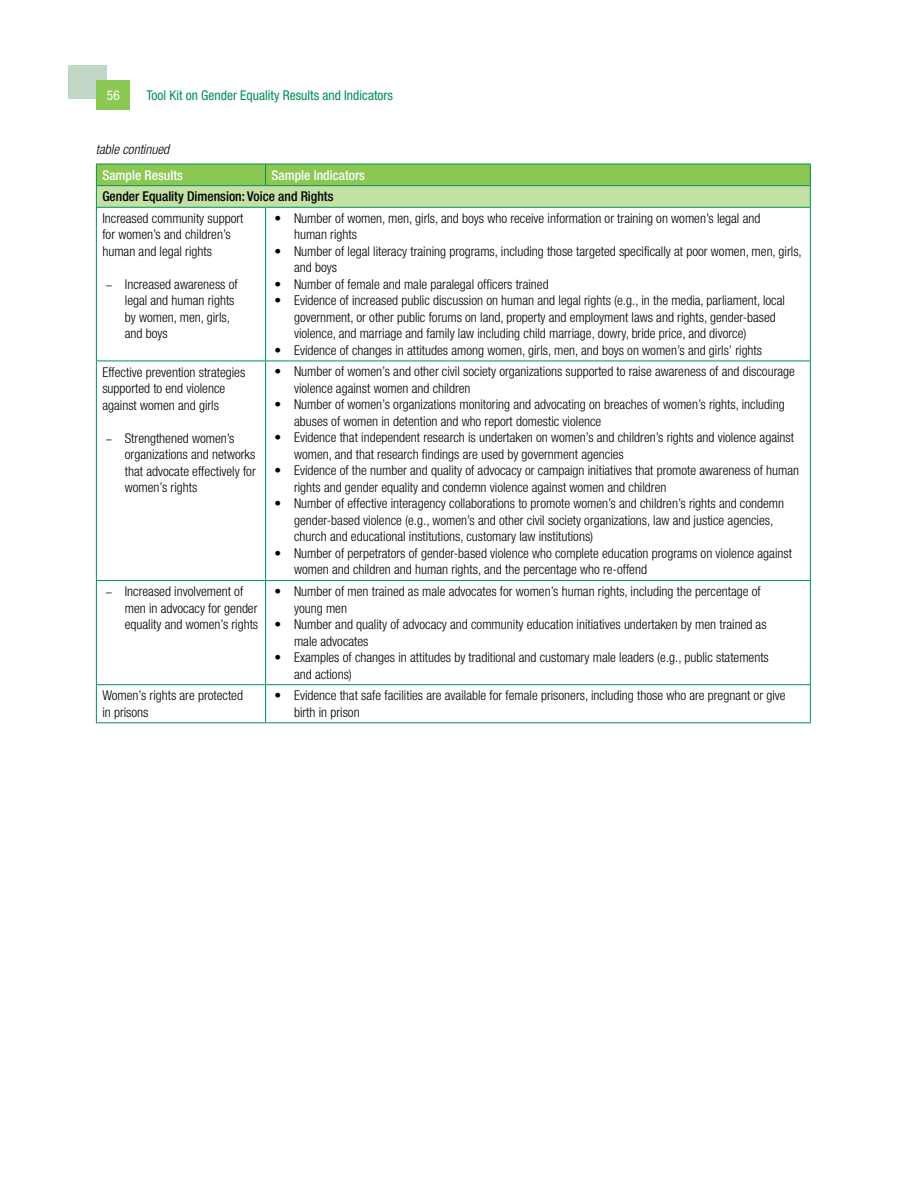
<style>
.page{position:relative;width:918px;height:1188px;background:#fff}
.page>*{position:absolute;margin:0;border:0;box-sizing:border-box;transform-origin:0 0}
.t1{font:300 condensed 13.5px/16.5px "Helvetica Neue LT Std";color:#000}
.t2{font:condensed 13.5px "Helvetica Neue LT Std";color:#00904f}
.t3{font:500 condensed 13.5px "Helvetica Neue LT Std";color:#000}
.t4{font:500 condensed 13.5px "Helvetica Neue LT Std";color:#fff}
.t5{font:italic 300 condensed 13.5px "Helvetica Neue LT Std";color:#000}
.t6{font:condensed 13.5px "Helvetica Neue LT Std";color:#fff}
.s1{color:#fff}
.s2{font-family:"Minion Pro";font-weight:400;font-stretch:normal}
</style>
<div class="page">
<div style="left:69px;top:65px;width:38px;height:33px;background:#c2d7c5"></div>
<div style="left:96px;top:81px;width:34px;height:29px;background:#8bc753"></div>
<hr style="left:96px;top:208px;width:1px;height:153px;background:#00904f">
<hr style="left:265px;top:208px;width:1px;height:153px;background:#00904f">
<hr style="left:810px;top:208px;width:1px;height:153px;background:#00904f">
<hr style="left:96px;top:361px;width:170px;height:1px;background:#00904f">
<hr style="left:96px;top:361px;width:1px;height:219px;background:#00904f">
<hr style="left:266px;top:361px;width:545px;height:1px;background:#00904f">
<hr style="left:265px;top:361px;width:1px;height:219px;background:#00904f">
<hr style="left:810px;top:361px;width:1px;height:219px;background:#00904f">
<hr style="left:96px;top:580px;width:170px;height:1px;background:#00904f">
<hr style="left:96px;top:581px;width:1px;height:103px;background:#00904f">
<hr style="left:266px;top:580px;width:545px;height:1px;background:#00904f">
<hr style="left:265px;top:581px;width:1px;height:103px;background:#00904f">
<hr style="left:810px;top:581px;width:1px;height:103px;background:#00904f">
<svg style="left:96px;top:164px;width:715px;height:43px;background:#9fd07a"></svg>
<hr style="left:96px;top:207px;width:170px;height:1px;background:#00904f">
<hr style="left:266px;top:207px;width:545px;height:1px;background:#00904f">
<hr style="left:96px;top:684px;width:170px;height:1px;background:#00904f">
<hr style="left:96px;top:685px;width:1px;height:37px;background:#00904f">
<hr style="left:266px;top:684px;width:545px;height:1px;background:#00904f">
<hr style="left:265px;top:685px;width:1px;height:37px;background:#00904f">
<hr style="left:810px;top:685px;width:1px;height:37px;background:#00904f">
<hr style="left:96px;top:722px;width:170px;height:1px;background:#00904f">
<hr style="left:266px;top:722px;width:545px;height:1px;background:#00904f">
<p class="t6" style="left:107px;top:88px;width:14px">56</p>
<p class="t2" style="left:146px;top:88px;width:275px">Tool Kit on Gender Equality Results and Indicators <span class="s1">56</span></p>
<p class="t5" style="left:96px;top:141px;width:75px">table continued</p>
<p class="t4" style="left:102px;top:167px;width:82px">Sample Results</p>
<p class="t4" style="left:272px;top:167px;width:95px">Sample Indicators</p>
<p class="t3" style="left:102px;top:188px;width:233px">Gender Equality Dimension: Voice and Rights</p>
<p class="t1" style="left:102px;top:210px;width:143px">Increased community support for women’s and children’s human and legal rights</p>
<p class="t1" style="left:125px;top:276px;width:114px;text-indent:-19px"><span class="s2">–</span> Increased awareness of legal and human rights by women, men, girls, and boys</p>
<p class="t1" style="left:294px;top:210px;width:468px;text-indent:-19px">• Number of women, men, girls, and boys who receive information or training on women’s legal and human rights</p>
<p class="t1" style="left:294px;top:243px;width:509px;text-indent:-19px">• Number of legal literacy training programs, including those targeted specifically at poor women, men, girls, and boys</p>
<p class="t1" style="left:275px;top:276px;width:276px">• Number of female and male paralegal officers trained</p>
<p class="t1" style="left:294px;top:292px;width:492px;text-indent:-19px">• Evidence of increased public discussion on human and legal rights (e.g., in the media, parliament, local government, or other public forums on land, property and employment laws and rights, gender-based violence, and marriage and family law including child marriage, dowry, bride price, and divorce)</p>
<p class="t1" style="left:275px;top:342px;width:489px">• Evidence of changes in attitudes among women, girls, men, and boys on women’s and girls’ rights</p>
<p class="t1" style="left:102px;top:363px;width:144px">Effective prevention strategies supported to end violence against women and girls</p>
<p class="t1" style="left:125px;top:429px;width:132px;text-indent:-19px"><span class="s2">–</span> Strengthened women’s organizations and networks that advocate effectively for women’s rights</p>
<p class="t1" style="left:294px;top:363px;width:502px;text-indent:-19px">• Number of women’s and other civil society organizations supported to raise awareness of and discourage violence against women and children</p>
<p class="t1" style="left:294px;top:396px;width:492px;text-indent:-19px">• Number of women’s organizations monitoring and advocating on breaches of women’s rights, including abuses of women in detention and who report domestic violence</p>
<p class="t1" style="left:294px;top:429px;width:502px;text-indent:-19px">• Evidence that independent research is undertaken on women’s and children’s rights and violence against women, and that research findings are used by government agencies</p>
<p class="t1" style="left:294px;top:462px;width:507px;text-indent:-19px">• Evidence of the number and quality of advocacy or campaign initiatives that promote awareness of human rights and gender equality and condemn violence against women and children</p>
<p class="t1" style="left:294px;top:495px;width:492px;text-indent:-19px">• Number of effective interagency collaborations to promote women’s and children’s rights and condemn gender-based violence (e.g., women’s and other civil society organizations, law and justice agencies, church and educational institutions, customary law institutions)</p>
<p class="t1" style="left:294px;top:545px;width:499px;text-indent:-19px">• Number of perpetrators of gender-based violence who complete education programs on violence against women and children and human rights, and the percentage who re-offend</p>
<p class="t1" style="left:125px;top:583px;width:135px;text-indent:-19px"><span class="s2">–</span> Increased involvement of men in advocacy for gender equality and women’s rights</p>
<p class="t1" style="left:294px;top:583px;width:468px;text-indent:-19px">• Number of men trained as male advocates for women’s human rights, including the percentage of young men</p>
<p class="t1" style="left:294px;top:616px;width:474px;text-indent:-19px">• Number and quality of advocacy and community education initiatives undertaken by men trained as male advocates</p>
<p class="t1" style="left:294px;top:649px;width:476px;text-indent:-19px">• Examples of changes in attitudes by traditional and customary male leaders (e.g., public statements and actions)</p>
<p class="t1" style="left:102px;top:687px;width:142px">Women’s rights are protected in prisons</p>
<p class="t1" style="left:294px;top:687px;width:493px;text-indent:-19px">• Evidence that safe facilities are available for female prisoners, including those who are pregnant or give birth in prison</p>
</div>
